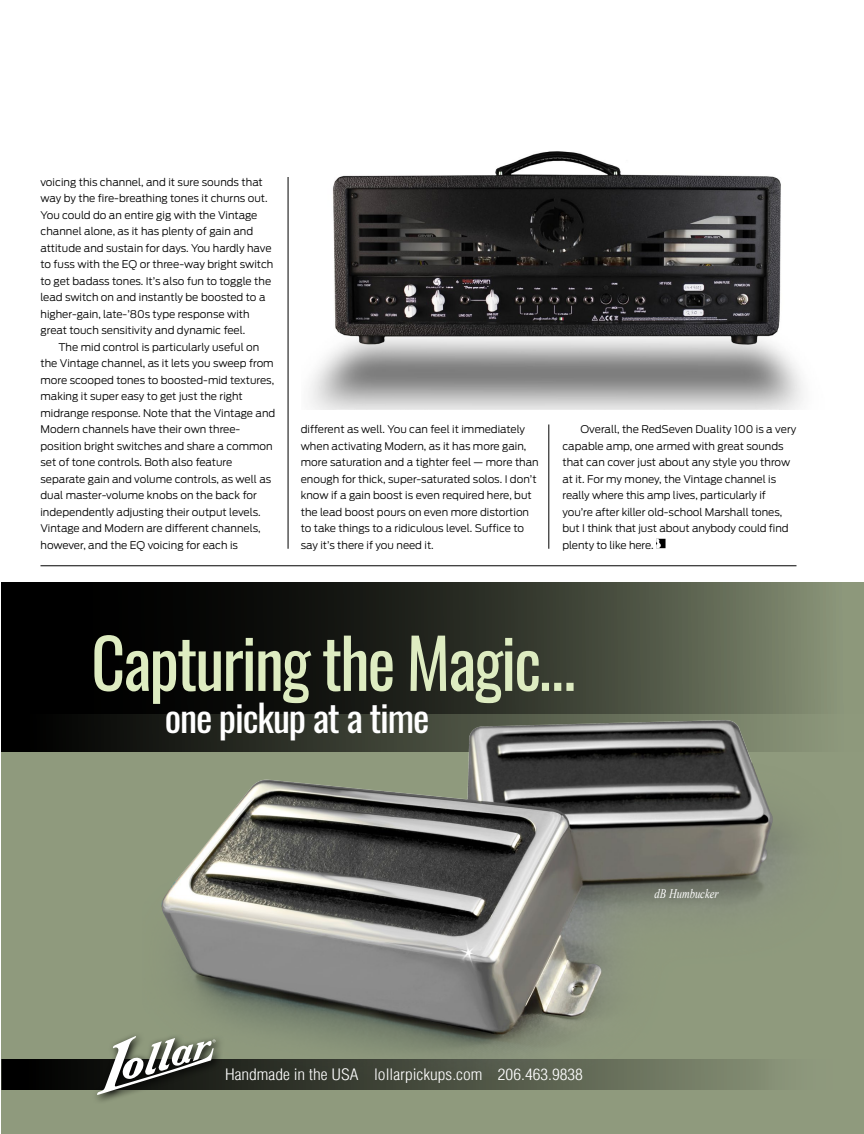
<style>
.page{position:relative;width:864px;height:1134px;background:#fff}
.page>*{position:absolute;margin:0;border:0;box-sizing:border-box;transform-origin:0 0}
.t1{font:68.25px "Oswald";letter-spacing:-.03em;color:#deecc1}
.t2{font:36.75px "Oswald";letter-spacing:-.03em;color:#fff;scale:1.06 1}
.t3{font:300 condensed 15.45px "Helvetica";color:#fff;scale:1.13 1}
.t4{font:italic 13.05px "Times New Roman";color:#fff;scale:.82 1}
.t5{font:300 10.5px/16.5px "Antenna";color:#000}
</style>
<div class="page">
<hr style="left:40px;top:566px;width:756px;height:1px;background:#000">
<hr style="left:288px;top:177px;width:1px;height:372px;background:#000">
<hr style="left:549px;top:425px;width:1px;height:124px;background:#000">
<svg style="left:656px;top:539px;width:10px;height:9px"></svg>
<img style="left:309px;top:151px;width:494px;height:258px">
<div style="left:2px;top:582px;width:862px;height:552px;background:#8f9a7d"></div>
<svg style="left:2px;top:1059px;width:767px;height:30px;background:#3b4034"></svg>
<svg style="left:2px;top:713px;width:141px;height:39px;background:#070806"></svg>
<svg style="left:2px;top:582px;width:818px;height:131px;background:#24271f"></svg>
<img style="left:143px;top:647px;width:678px;height:430px">
<svg style="left:92px;top:1031px;width:133px;height:70px"></svg>
<svg style="left:97px;top:1036px;width:119px;height:59px"></svg>
<p class="t5" style="left:40px;top:174px;width:234px">voicing this channel, and it sure sounds that way by the fire-breathing tones it churns out.<br>You could do an entire gig with the Vintage channel alone, as it has plenty of gain and attitude and sustain for days. You hardly have to fuss with the EQ or three-way bright switch to get badass tones. It’s also fun to toggle the lead switch on and instantly be boosted to a higher-gain, late-’80s type response with great touch sensitivity and dynamic feel.</p>
<p class="t5" style="left:40px;top:339px;width:236px;text-indent:18px">The mid control is particularly useful on the Vintage channel, as it lets you sweep from more scooped tones to boosted-mid textures, making it super easy to get just the right midrange response. Note that the Vintage and Modern channels have their own three&shy;position bright switches and share a common set of tone controls. Both also feature separate gain and volume controls, as well as dual master-volume knobs on the back for independently adjusting their output levels.<br>Vintage and Modern are different channels, however, and the EQ voicing for each is</p>
<p class="t5" style="left:301px;top:421px;width:240px">different as well. You can feel it immediately when activating Modern, as it has more gain, more saturation and a tighter feel — more than enough for thick, super-saturated solos. I don’t know if a gain boost is even required here, but the lead boost pours on even more distortion to take things to a ridiculous level. Suffice to say it’s there if you need it.</p>
<p class="t5" style="left:562px;top:421px;width:235px;text-indent:18px">Overall, the RedSeven Duality 100 is a very capable amp, one armed with great sounds that can cover just about any style you throw at it. For my money, the Vintage channel is really where this amp lives, particularly if you’re after killer old-school Marshall tones, but I think that just about anybody could find plenty to like here.</p>
<h1 class="t1" style="left:91px;top:617px;width:486px">Capturing the Magic…</h1>
<h2 class="t2" style="left:165px;top:693px;width:251px">one pickup at a time</h2>
<h3 class="t3" style="left:225px;top:1065px;width:318px">Handmade in the USA lollarpickups.com 206.463.9838</h3>
<p class="t4" style="left:655px;top:887px;width:80px">dB Humbucker</p>
</div>
